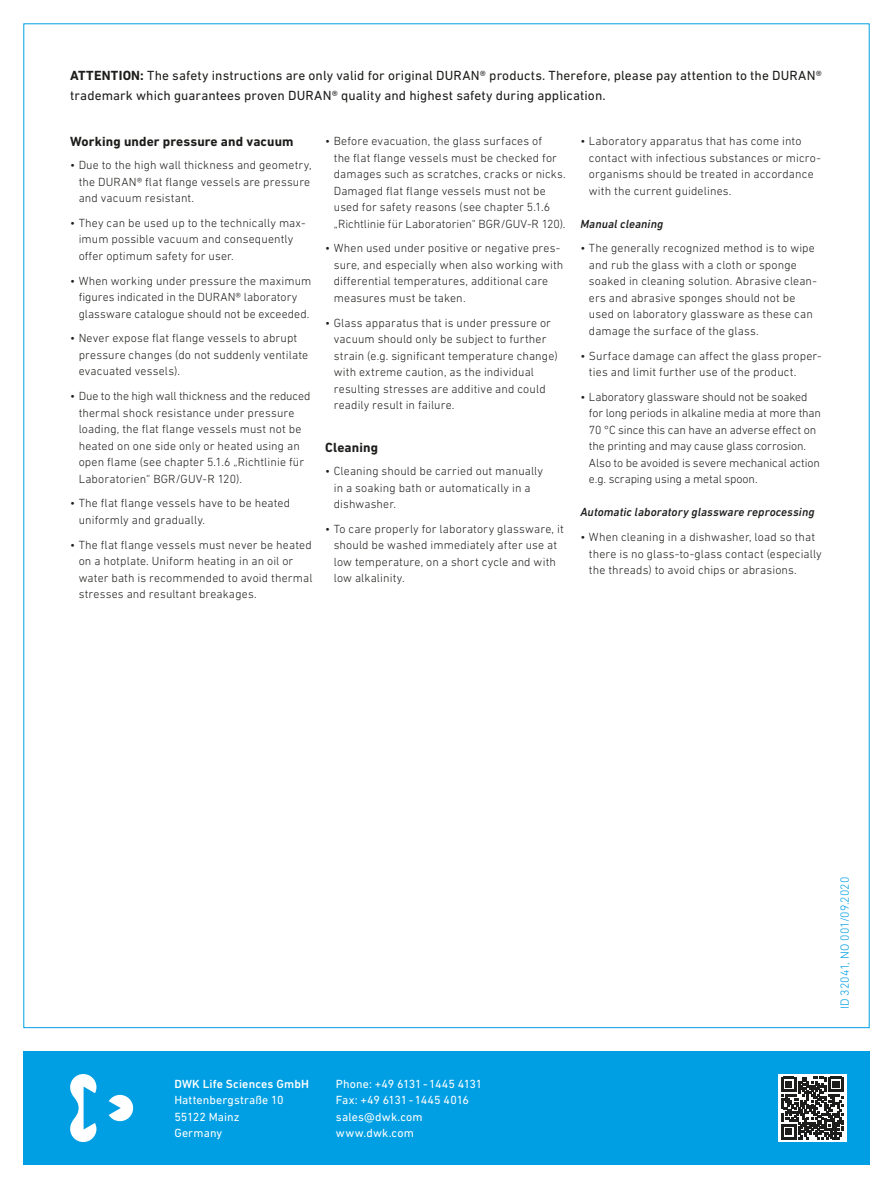
<style>
.page{position:relative;width:893px;height:1188px;background:#fff}
.page>*{position:absolute;margin:0;border:0;box-sizing:border-box;transform-origin:0 0}
.t1{font:13.5px/19.5px "DIN Next LT Pro";letter-spacing:.005em;color:#1d1d1b}
.t2{font:700 13.5px "DIN Next LT Pro";letter-spacing:.01em;color:#1d1d1b}
.t3{font:300 12px/16.5px "DIN Next LT Pro";letter-spacing:.01em;color:#1d1d1b}
.t4{font:300 12px/16.5px "DIN Next LT Pro";letter-spacing:-.01em;color:#1d1d1b}
.t5{font:12px/16.5px "DIN Next LT Pro";letter-spacing:.01em;color:#fff}
.t6{font:italic 500 12px "DIN Next LT Pro";letter-spacing:.01em;color:#1d1d1b}
.t7{font:300 12px "DIN Next LT Pro";letter-spacing:.005em;color:#009fe3}
.t8{font:500 12px "DIN Next LT Pro";letter-spacing:.015em;color:#fff}
.s1{font-weight:700}
</style>
<div class="page">
<div style="left:23px;top:1051px;width:847px;height:114px;background:#009fe3"></div>
<svg style="left:70px;top:1074px;width:63px;height:68px"></svg>
<svg style="left:778px;top:1074px;width:68px;height:68px"></svg>
<svg style="left:781px;top:1077px;width:62px;height:62px;background:#646462"></svg>
<p class="t1" style="left:70px;top:66px;width:753px"><span class="s1">ATTENTION:</span> The safety instructions are only valid for original DURAN® products. Therefore, please pay attention to the DURAN® trademark which guarantees proven DURAN® quality and highest safety during application.</p>
<p class="t2" style="left:70px;top:134px;width:225px">Working under pressure and vacuum</p>
<p class="t3" style="left:79px;top:157px;width:234px;text-align:justify;text-indent:-9px">• Due to the high wall thickness and geometry, the DURAN® flat flange vessels are pressure and vacuum resistant.</p>
<p class="t3" style="left:79px;top:214px;width:228px;text-indent:-9px">• They can be used up to the technically max&shy;imum possible vacuum and consequently offer optimum safety for user.</p>
<p class="t3" style="left:70px;top:272px;width:243px;text-align:center">• When working under pressure the maximum figures indicated in the DURAN® laboratory glassware catalogue should not be exceeded.</p>
<p class="t3" style="left:79px;top:330px;width:231px;text-indent:-9px">• Never expose flat flange vessels to abrupt pressure changes (do not suddenly ventilate evacuated vessels).</p>
<p class="t3" style="left:79px;top:388px;width:233px;text-indent:-9px">• Due to the high wall thickness and the reduced thermal shock resistance under pressure loading, the flat flange vessels must not be heated on one side only or heated using an open flame (see chapter 5.1.6 „Richtlinie für Laboratorien“ BGR/GUV-R 120).</p>
<p class="t3" style="left:79px;top:495px;width:213px;text-indent:-9px">• The flat flange vessels have to be heated uniformly and gradually.</p>
<p class="t3" style="left:79px;top:536px;width:235px;text-indent:-9px">• The flat flange vessels must never be heated on a hotplate. Uniform heating in an oil or water bath is recommended to avoid thermal stresses and resultant breakages.</p>
<p class="t3" style="left:334px;top:133px;width:234px;text-indent:-9px">• Before evacuation, the glass surfaces of<br>the flat flange vessels must be checked for damages such as scratches, cracks or nicks.<br>Damaged flat flange vessels must not be used for safety reasons (see chapter 5.1.6 „Richtlinie für Laboratorien“ BGR/GUV-R 120).</p>
<p class="t3" style="left:334px;top:240px;width:231px;text-indent:-9px">• When used under positive or negative pres&shy;sure, and especially when also working with differential temperatures, additional care measures must be taken.</p>
<p class="t3" style="left:334px;top:314px;width:225px;text-indent:-9px">• Glass apparatus that is under pressure or vacuum should only be subject to further strain (e.g. significant temperature change) with extreme caution, as the individual resulting stresses are additive and could readily result in failure.</p>
<p class="t2" style="left:325px;top:440px;width:54px">Cleaning</p>
<p class="t3" style="left:334px;top:463px;width:211px;text-indent:-9px">• Cleaning should be carried out manually in a soaking bath or automatically in a dishwasher.</p>
<p class="t3" style="left:334px;top:520px;width:231px;text-indent:-9px">• To care properly for laboratory glassware, it should be washed immediately after use at low temperature, on a short cycle and with low alkalinity.</p>
<p class="t3" style="left:589px;top:133px;width:233px;text-indent:-9px">• Laboratory apparatus that has come into contact with infectious substances or micro&shy;organisms should be treated in accordance with the current guidelines.</p>
<p class="t6" style="left:580px;top:217px;width:84px">Manual cleaning</p>
<p class="t3" style="left:589px;top:240px;width:229px;text-indent:-9px">• The generally recognized method is to wipe and rub the glass with a cloth or sponge soaked in cleaning solution. Abrasive clean&shy;ers and abrasive sponges should not be used on laboratory glassware as these can damage the surface of the glass.</p>
<p class="t3" style="left:589px;top:347px;width:234px;text-indent:-9px">• Surface damage can affect the glass proper&shy;ties and limit further use of the product.</p>
<p class="t4" style="left:589px;top:388px;width:234px;text-indent:-9px">• Laboratory glassware should not be soaked for long periods in alkaline media at more than 70 °C since this can have an adverse effect on the printing and may cause glass corrosion.<br>Also to be avoided is severe mechanical action e.g. scraping using a metal spoon.</p>
<p class="t6" style="left:580px;top:505px;width:236px">Automatic laboratory glassware reprocessing</p>
<p class="t3" style="left:589px;top:529px;width:234px;text-indent:-9px">• When cleaning in a dishwasher, load so that there is no glass-to-glass contact (especially the threads) to avoid chips or abrasions.</p>
<p class="t8" style="left:174px;top:1077px;width:136px">DWK Life Sciences GmbH</p>
<p class="t5" style="left:174px;top:1092px;width:111px">Hattenbergstraße 10<br>55122 Mainz<br>Germany</p>
<p class="t5" style="left:336px;top:1075px;width:148px">Phone: +49 6131-1445 4131<br>Fax: +49 6131-1445 4016 sales@dwk.com www.dwk.com</p>
<p class="t7" style="left:838px;top:1009px;width:134px;rotate:-90deg">ID 32041, NO 001/09.2020</p>
</div>
